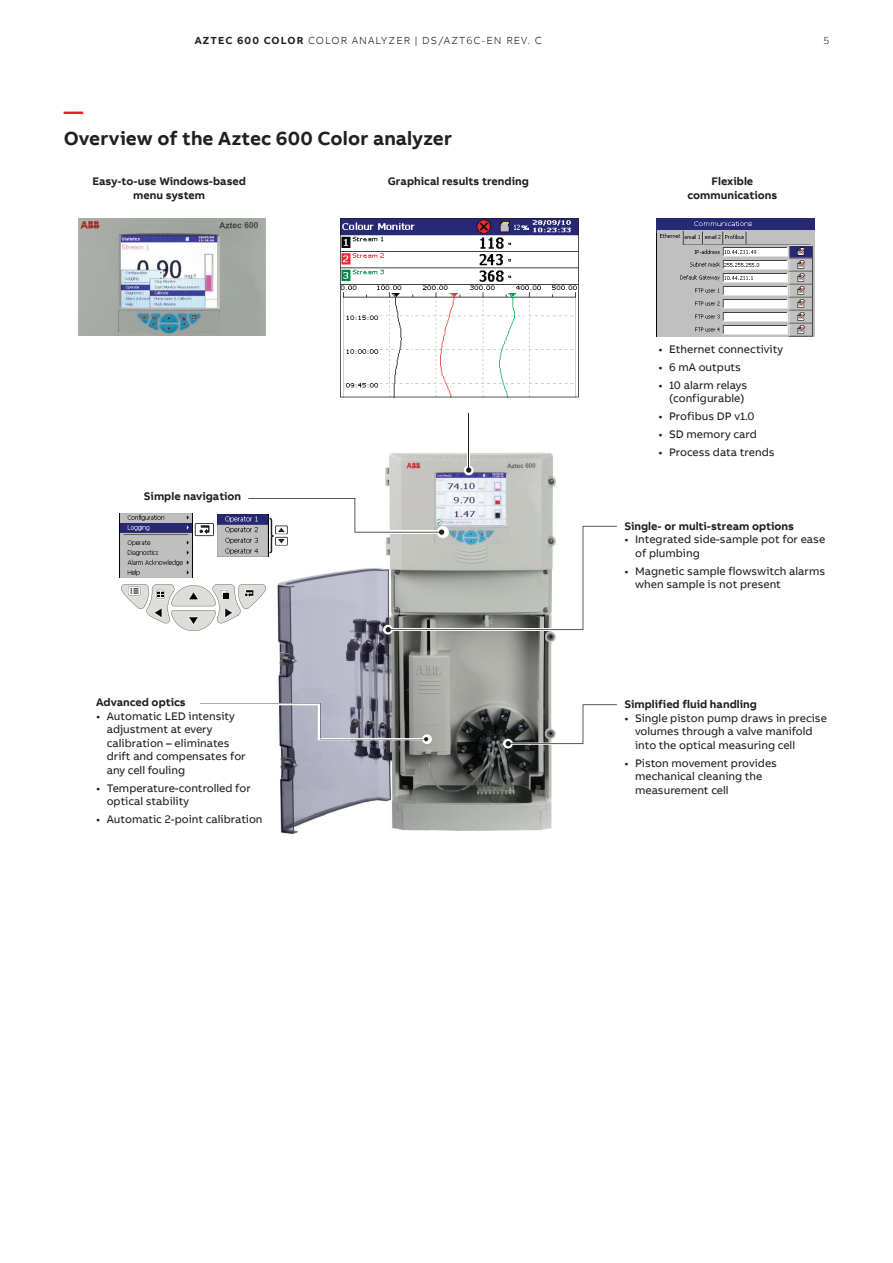
<style>
.page{position:relative;width:893px;height:1263px;background:#fff}
.page>*{position:absolute;margin:0;border:0;box-sizing:border-box;transform-origin:0 0}
.Heading_Level_1_Bold{font:700 19.5px "AB Bvoice";letter-spacing:.005em;color:#231f20}
.t1{font:700 19.5px "AB Bvoice";color:#ee1c28}
.t2{font:11.25px/13.5px "AB Bvoice";color:#231f20}
.Annotation_heading{font:700 11.25px/13.5px "AB Bvoice";color:#231f20;text-align:center}
.t3{font:300 10.5px "AB Bvoice";letter-spacing:.1em;color:#231f20}
.s1{font-weight:700}
</style>
<div class="page">
<img style="left:657px;top:218px;width:157px;height:118px">
<img style="left:78px;top:219px;width:187px;height:117px">
<img style="left:278px;top:452px;width:279px;height:383px">
<hr style="left:468px;top:412px;width:2px;height:54px;background:#fff">
<svg style="left:464px;top:466px;width:10px;height:9px"></svg>
<hr style="left:468px;top:413px;width:1px;height:55px;background:#231f20">
<svg style="left:466px;top:467px;width:5px;height:6px"></svg>
<svg style="left:422px;top:734px;width:10px;height:10px"></svg>
<svg style="left:200px;top:703px;width:228px;height:38px"></svg>
<svg style="left:340px;top:218px;width:239px;height:179px"></svg>
<svg style="left:503px;top:739px;width:10px;height:9px"></svg>
<svg style="left:506px;top:704px;width:111px;height:42px"></svg>
<svg style="left:383px;top:625px;width:10px;height:9px"></svg>
<svg style="left:121px;top:498px;width:496px;height:134px"></svg>
<p class="t3" style="left:195px;top:34px;width:348px"><span class="s1">AZTEC 600 COLOR</span> COLOR ANALYZER | DS/AZT6C-EN REV. C</p>
<p class="t3" style="left:823px;top:34px;width:7px">5</p>
<p class="t1" style="left:64px;top:99px;width:21px">—</p>
<p class="Heading_Level_1_Bold" style="left:64px;top:126px;width:390px">Overview of the Aztec 600 Color analyzer</p>
<p class="Annotation_heading" style="left:92px;top:175px;width:155px">Easy-to-use Windows-based menu system</p>
<p class="Annotation_heading" style="left:388px;top:175px;width:142px">Graphical results trending</p>
<p class="Annotation_heading" style="left:687px;top:175px;width:92px">Flexible communications</p>
<p class="Annotation_heading" style="left:144px;top:490px;width:99px">Simple navigation</p>
<p class="Annotation_heading" style="left:96px;top:696px;width:91px">Advanced optics</p>
<p class="t2" style="left:107px;top:709px;width:140px;text-indent:-11px">• Automatic LED intensity adjustment at every calibration – eliminates drift and compensates for any cell fouling</p>
<p class="t2" style="left:107px;top:781px;width:146px;text-indent:-11px">• Temperature-controlled for optical stability</p>
<p class="t2" style="left:96px;top:812px;width:168px">• Automatic 2-point calibration</p>
<p class="t2" style="left:658px;top:343px;width:126px">• Ethernet connectivity</p>
<p class="t2" style="left:658px;top:361px;width:84px">• 6 mA outputs</p>
<p class="t2" style="left:658px;top:378px;width:90px;text-align:right">• 10 alarm relays (configurable)</p>
<p class="t2" style="left:658px;top:410px;width:98px">• Profibus DP v1.0</p>
<p class="t2" style="left:658px;top:427px;width:100px">• SD memory card</p>
<p class="t2" style="left:658px;top:445px;width:118px">• Process data trends</p>
<p class="Annotation_heading" style="left:624px;top:519px;width:171px">Single- or multi-stream options</p>
<p class="t2" style="left:635px;top:533px;width:192px;text-indent:-11px">• Integrated side-sample pot for ease of plumbing</p>
<p class="t2" style="left:635px;top:564px;width:192px;text-indent:-11px">• Magnetic sample flowswitch alarms when sample is not present</p>
<p class="Annotation_heading" style="left:624px;top:698px;width:134px">Simplified fluid handling</p>
<p class="t2" style="left:635px;top:711px;width:193px;text-indent:-11px">• Single piston pump draws in precise volumes through a valve manifold into the optical measuring cell</p>
<p class="t2" style="left:635px;top:756px;width:143px;text-indent:-11px">• Piston movement provides mechanical cleaning the measurement cell</p>
</div>
